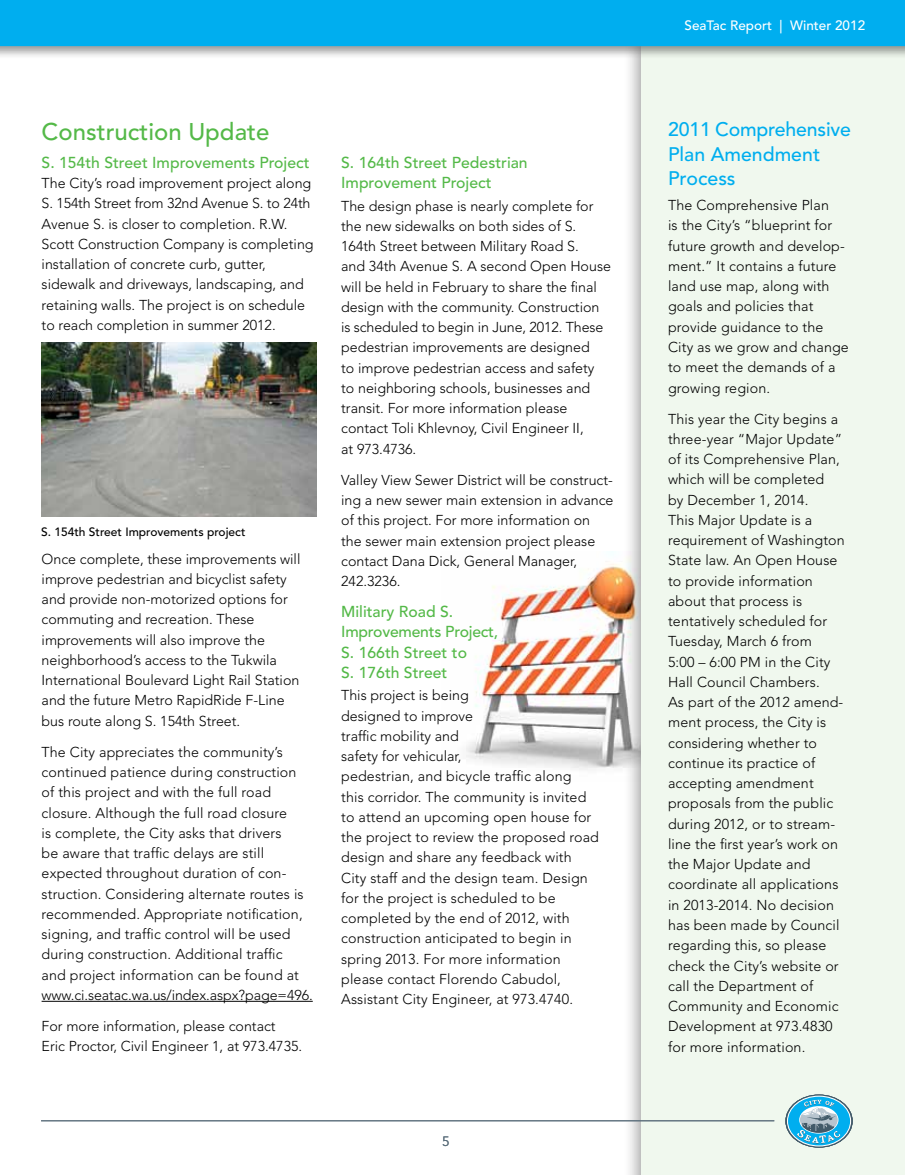
<style>
.page{position:relative;width:905px;height:1175px;background:#fff}
.page>*{position:absolute;margin:0;border:0;box-sizing:border-box;transform-origin:0 0}
.t1{font:500 24px "Avenir";color:#54b948}
.t2{font:500 19.5px/24px "Avenir";letter-spacing:-.005em;color:#00aeef}
.t3{font:500 15.75px/20.2px "Avenir";color:#54b948}
.t4{font:300 14.25px/20.2px "Avenir";letter-spacing:.01em;color:#000}
.t5{font:500 13.5px "Avenir";color:#fff}
.t6{font:13.5px "Avenir";color:#5c6f7c}
.t7{font:500 12px "Avenir";color:#000}
</style>
<div class="page">
<img style="left:466px;top:561px;width:157px;height:209px">
<div style="left:623px;top:31px;width:281px;height:1143px;background:#000;opacity:.35"></div>
<div style="left:642px;top:40px;width:262px;height:1134px;background:#f0f8ee"></div>
<hr style="left:42px;top:1001px;width:271px;height:1px;background:#000">
<img style="left:41px;top:342px;width:276px;height:175px">
<div style="left:0;top:0;width:904px;height:60px;background:#000;opacity:.39"></div>
<div style="left:0;top:0;width:904px;height:46px;background:#00aeef"></div>
<svg style="left:785px;top:1094px;width:67px;height:53px"></svg>
<svg style="left:787px;top:1095px;width:64px;height:51px"></svg>
<div style="left:788px;top:1096px;width:62px;height:49px;background:#00aeef;border-radius:50%"></div>
<svg style="left:797px;top:1099px;width:43px;height:44px"></svg>
<hr style="left:41px;top:1120px;width:733px;height:1px;background:#5c6f7c">
<h1 class="t1" style="left:42px;top:118px;width:229px">Construction U pdate</h1>
<p class="t3" style="left:42px;top:153px;width:269px">S. 154th Street Improvements Project</p>
<p class="t4" style="left:42px;top:173px;width:273px">The City’s road improvement project along S. 154th Street from 32nd Avenue S. to 24th Avenue S. is closer to completion. R.W.<br>Scott Construction Company is completing installation of concrete curb, gutter, sidewalk and driveways, landscaping, and retaining walls. The project is on schedule to reach completion in summer 2012.</p>
<p class="t7" style="left:41px;top:525px;width:206px">S. 154th Street Improvements project</p>
<p class="t4" style="left:42px;top:548px;width:260px">Once complete, these improvements will improve pedestrian and bicyclist safety and provide non-motorized options for commuting and recreation. These improvements will also improve the neighborhood’s access to the Tukwila International Boulevard Light Rail Station and the future Metro RapidRide F-Line bus route along S. 154th Street.</p>
<p class="t4" style="left:42px;top:741px;width:270px">The City appreciates the community’s continued patience during construction of this project and with the full road closure. Although the full road closure<br>is complete, the City asks that drivers<br>be aware that traffic delays are still expected throughout duration of con&shy;struction. Considering alternate routes is recommended. Appropriate notification, signing, and traffic control will be used during construction. Additional traffic and project information can be found at www. ci.seatac.wa. us/index. aspx?page=496.</p>
<p class="t4" style="left:42px;top:1016px;width:260px">For more information, please contact<br>Eric Proctor, Civil Engineer 1, at 973.4735.</p>
<p class="t3" style="left:341px;top:153px;width:188px">S. 164th Street Pedestrian<br>Improvement Project</p>
<p class="t4" style="left:341px;top:196px;width:271px">The design phase is nearly complete for the new sidewalks on both sides of S.<br>164th Street between Military Road S.<br>and 34th Avenue S. A second Open House will be held in February to share the final design with the community. Construction is scheduled to begin in June, 2012. These pedestrian improvements are designed<br>to improve pedestrian access and safety to neighboring schools, businesses and transit. For more information please contact Toli Khlevnoy, Civil Engineer II,<br>at 973.4736.</p>
<p class="t4" style="left:341px;top:470px;width:274px">Valley View Sewer District will be construct&shy;ing a new sewer main extension in advance of this project. For more information on the sewer main extension project please contact Dana Dick, General Manager,<br>242. 3236.</p>
<p class="t3" style="left:341px;top:602px;width:158px">Military Road S.<br>Improvements Project,<br>S. 166th Street to<br>S. 176th Street</p>
<p class="t4" style="left:341px;top:685px;width:259px">This project is being<br>designed to improve<br>traffic mobility and<br>safety for vehicular,<br>pedestrian, and bicycle traffic along<br>this corridor. The community is invited to attend an upcoming open house for the project to review the proposed road design and share any feedback with<br>City staff and the design team. Design for the project is scheduled to be completed by the end of 2012, with construction anticipated to begin in spring 2013. For more information please contact Florendo Cabudol,<br>Assistant City Engineer, at 973.4740.</p>
<p class="t6" style="left:442px;top:1133px;width:9px">5</p>
<p class="t5" style="left:684px;top:17px;width:182px">SeaTac Report | Winter 2012</p>
<h2 class="t2" style="left:668px;top:118px;width:184px">2011 Comprehensive<br>Plan Amendment<br>Process</h2>
<p class="t4" style="left:668px;top:195px;width:182px">The Comprehensive Plan<br>is the City’s “blueprint for future growth and develop&shy;ment. ” It contains a future land use map, along with goals and policies that provide guidance to the<br>City as we grow and change to meet the demands of a growing region.</p>
<p class="t4" style="left:668px;top:408px;width:178px">This year the City begins a three-year “Major Update” of its Comprehensive Plan, which will be completed<br>by December 1, 2014.<br>This Major Update is a requirement of Washington<br>State law. An Open House to provide information about that process is tentatively scheduled for<br>Tuesday, March 6 from<br>5:00 – 6:00 PM in the City<br>Hall Council Chambers.<br>As part of the 2012 amend&shy;ment process, the City is considering whether to continue its practice of accepting amendment proposals from the public during 2012, or to stream&shy;line the first year’s work on the Major Update and coordinate all applications in 2013-2014. No decision has been made by Council regarding this, so please check the City’s website or call the Department of<br>Community and Economic<br>Development at 973.4830 for more information.</p>
</div>
